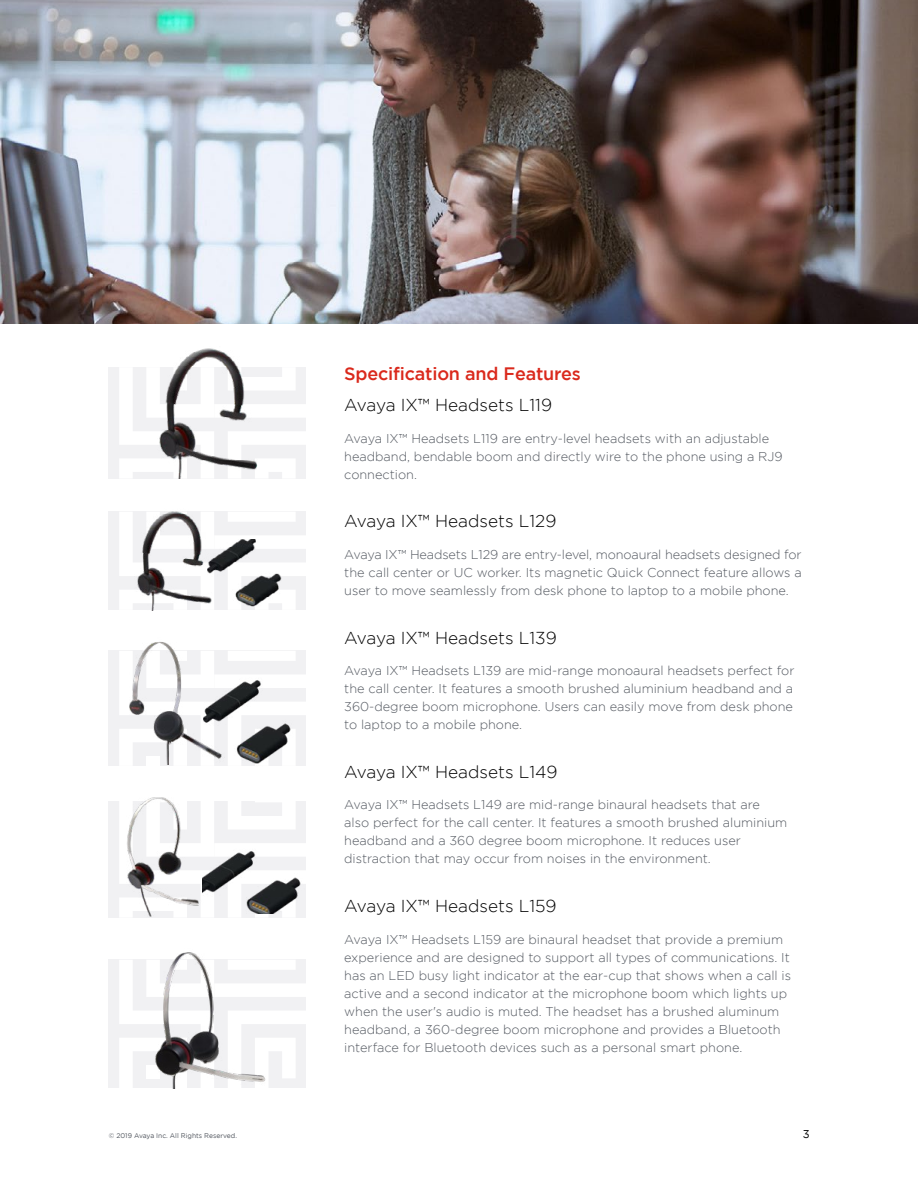
<style>
.page{position:relative;width:918px;height:1188px;background:#fff}
.page>*{position:absolute;margin:0;border:0;box-sizing:border-box;transform-origin:0 0}
.t1{font:500 18px "Gotham";letter-spacing:-.01em;color:#da291c}
.t2{font:300 17.25px "Gotham";color:#000}
.t3{font:300 12.75px/18px "Gotham";color:#535860}
.t4{font:11.25px "Gotham";color:#000}
.t5{font:6.75px "Gotham";color:#535860}
</style>
<div class="page">
<svg style="left:108px;top:512px;width:198px;height:98px"></svg>
<svg style="left:108px;top:367px;width:198px;height:112px"></svg>
<svg style="left:108px;top:651px;width:198px;height:115px"></svg>
<svg style="left:214px;top:801px;width:92px;height:117px"></svg>
<svg style="left:108px;top:960px;width:198px;height:128px"></svg>
<img style="left:134px;top:511px;width:82px;height:100px">
<img style="left:208px;top:539px;width:73px;height:70px">
<img style="left:157px;top:348px;width:107px;height:131px">
<img style="left:108px;top:797px;width:95px;height:121px">
<img style="left:203px;top:848px;width:101px;height:66px">
<img style="left:203px;top:678px;width:92px;height:88px">
<img style="left:125px;top:641px;width:105px;height:124px">
<img style="left:153px;top:952px;width:115px;height:137px">
<img style="left:0;top:0;width:918px;height:323px">
<h1 class="t1" style="left:344px;top:364px;width:238px">Specification and Features</h1>
<h2 class="t2" style="left:344px;top:396px;width:209px">Avaya IX™ Headsets L119</h2>
<p class="t3" style="left:344px;top:429px;width:440px">Avaya IX™ Headsets L119 are entry-level headsets with an adjustable headband, bendable boom and directly wire to the phone using a RJ9 connection.</p>
<h2 class="t2" style="left:344px;top:512px;width:214px">Avaya IX™ Headsets L129</h2>
<p class="t3" style="left:344px;top:545px;width:459px;text-align:justify">Avaya IX™ Headsets L129 are entry-level, monoaural headsets designed for the call center or UC worker. Its magnetic Quick Connect feature allows a user to move seamlessly from desk phone to laptop to a mobile phone.</p>
<h2 class="t2" style="left:344px;top:628px;width:214px">Avaya IX™ Headsets L139</h2>
<p class="t3" style="left:344px;top:661px;width:452px;text-align:justify">Avaya IX™ Headsets L139 are mid-range monoaural headsets perfect for the call center. It features a smooth brushed aluminium headband and a 360-degree boom microphone. Users can easily move from desk phone to laptop to a mobile phone.</p>
<h2 class="t2" style="left:344px;top:762px;width:215px">Avaya IX™ Headsets L149</h2>
<p class="t3" style="left:344px;top:796px;width:445px">Avaya IX™ Headsets L149 are mid-range binaural headsets that are also perfect for the call center. It features a smooth brushed aluminium headband and a 360 degree boom microphone. It reduces user distraction that may occur from noises in the environment.</p>
<h2 class="t2" style="left:344px;top:897px;width:214px">Avaya IX™ Headsets L159</h2>
<p class="t3" style="left:344px;top:930px;width:448px">Avaya IX™ Headsets L159 are binaural headset that provide a premium experience and are designed to support all types of communications. It has an LED busy light indicator at the ear-cup that shows when a call is active and a second indicator at the microphone boom which lights up when the user's audio is muted. The headset has a brushed aluminum headband, a 360-degree boom microphone and provides a Bluetooth interface for Bluetooth devices such as a personal smart phone.</p>
<p class="t5" style="left:109px;top:1132px;width:130px">© 2019 Avaya Inc. All Rights Reserved.</p>
<p class="t4" style="left:803px;top:1128px;width:8px">3</p>
</div>
